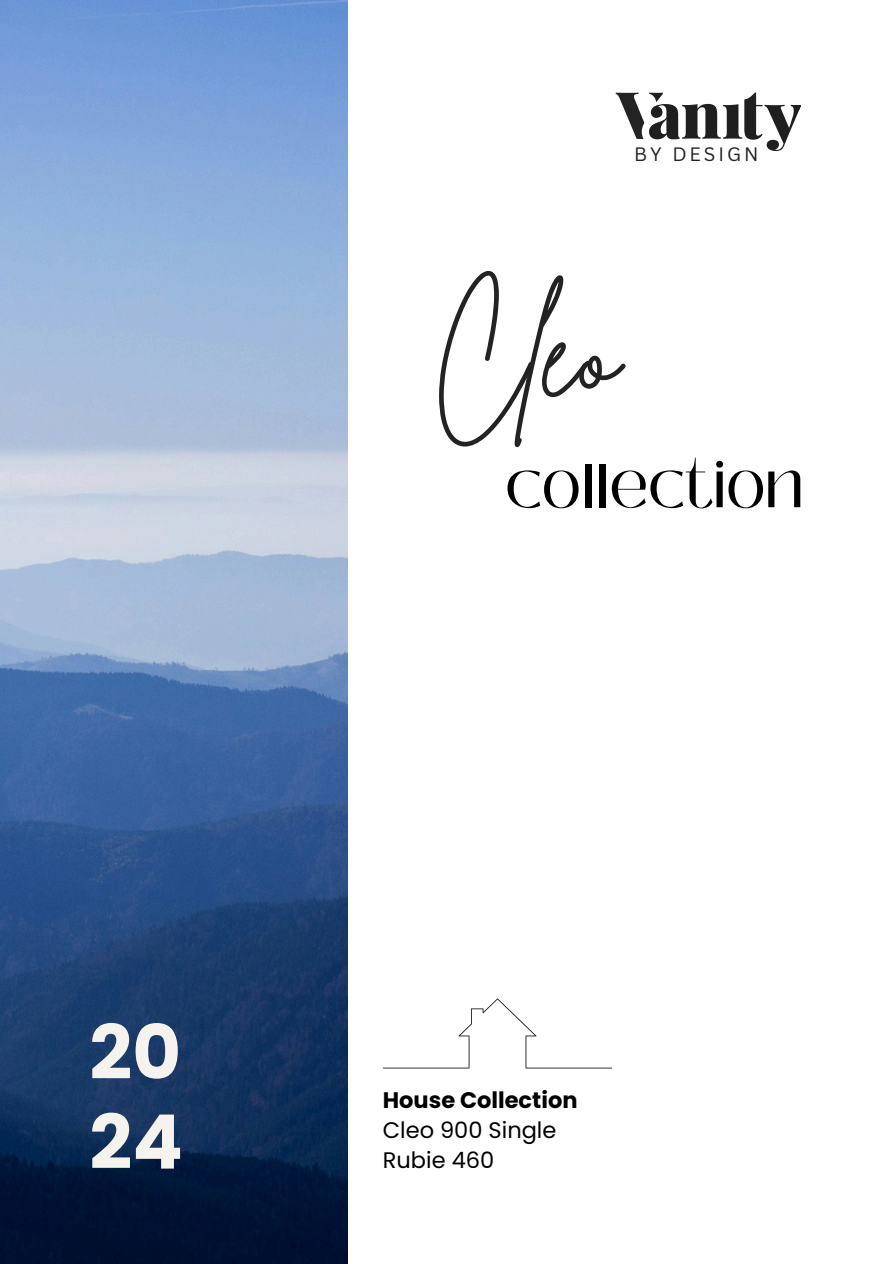
<style>
.page{position:relative;width:894px;height:1264px;background:#fff}
.page>*{position:absolute;margin:0;border:0;box-sizing:border-box;transform-origin:0 0}
.t1{font:121.5px "Brittany Signature";color:#232323}
.t2{font:700 75px "Poppins";color:#f6f3ee}
.t3{font:61.8px "Black Mango";color:#000}
.t4{font:22.5px/30.3px "Poppins";color:#000}
.t5{font:18.9px "Canva Sans";letter-spacing:.155em;color:#232323}
.s1{font-weight:700}
</style>
<div class="page">
<svg style="left:383px;top:998px;width:229px;height:70px"></svg>
<img style="left:0;top:0;width:348px;height:1263px">
<svg style="left:615px;top:93px;width:185px;height:58px"></svg>
<p class="t5" style="left:634px;top:141px;width:125px">BY DESIGN</p>
<h2 class="t1" style="left:433px;top:275px;width:188px">Cleo</h2>
<p class="t3" style="left:505px;top:439px;width:300px">collection</p>
<p class="t2" style="left:89px;top:1000px;width:93px">20</p>
<h1 class="t2" style="left:89px;top:1089px;width:95px">24</h1>
<p class="t4" style="left:383px;top:1084px;width:196px"><span class="s1">House Collection<br></span>Cleo 900 Single<br>Rubie 460</p>
</div>
